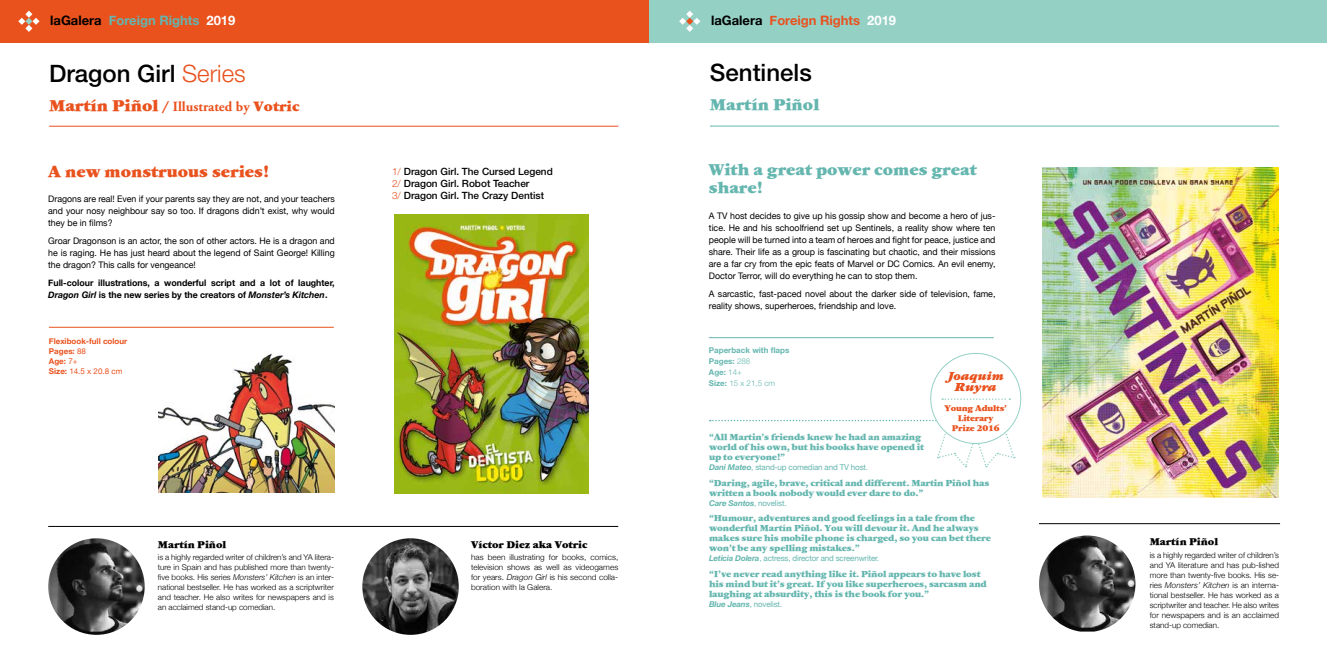
<style>
.page{position:relative;width:1333px;height:667px;background:#fff}
.page>*{position:absolute;margin:0;border:0;box-sizing:border-box;transform-origin:0 0}
.t1{font:500 24px "Helvetica Neue LT";color:#000}
.t2{font:16px/18px "Garamond ITCTT Ultra";color:#64b6af}
.t3{font:16px "Garamond ITCTT Ultra";color:#e9511d}
.t4{font:14px "Adobe Garamond Bold Os F";color:#e9511d}
.t5{font:700 13px "Helvetica Neue";color:#64b6af}
.t6{font:700 13px "Helvetica Neue";color:#e9511d}
.t7{font:700 13px "Helvetica Neue";color:#fff}
.t8{font:italic 900 12px/11px "Garamond ITC";letter-spacing:-.02em;color:#e9511d;text-align:center}
.t9{font:500 10px/12px "Helvetica Neue LT";color:#000}
.t10{font:10px "Garamond ITCTT Ultra";color:#000}
.t11{font:9px/12px "Helvetica Neue";color:#000;text-align:justify}
.t12{font:9px/10px "Garamond ITCTT Ultra";letter-spacing:-.02em;color:#64b6af}
.t13{font:700 9px/12px "Helvetica Neue";color:#000}
.t14{font:8.4px/10.1px "Garamond ITCTT Ultra";letter-spacing:-.02em;color:#e9511d;text-align:center}
.t15{font:300 8px/10px "Helvetica Neue";letter-spacing:.005em;color:#000;text-align:justify}
.t16{font:8px "Helvetica Neue";letter-spacing:-.02em;color:#64b6af}
.t17{font:700 8px/10px "Helvetica Neue";color:#e9511d}
.t18{font:700 8px/11px "Helvetica Neue LT";color:#64b6af}
.t19{font:italic 700 8px "Helvetica Neue";letter-spacing:-.02em;color:#64b6af}
.s1{color:#000}
.s2{color:#fff}
.s3{font-weight:300;color:#e9511d}
.s4{font-family:"Garamond ITCTT Ultra";font-size:16px}
.s5{font-family:"Garamond ITCTT Ultra"}
.s6{font-style:italic}
.s7{font-weight:400}
.s8{font-weight:300}
.s9{font-weight:700;font-style:italic}
.s10{font-weight:400;font-style:normal}
</style>
<div class="page">
<img style="left:158px;top:352px;width:176px;height:140px">
<svg style="left:158px;top:425px;width:11px;height:29px"></svg>
<svg style="left:158px;top:352px;width:35px;height:52px"></svg>
<svg style="left:709px;top:419px;width:227px;height:2px"></svg>
<hr style="left:49px;top:326px;width:285px;height:1px;background:#e9511d">
<hr style="left:49px;top:126px;width:569px;height:1px;background:#e9511d">
<hr style="left:709px;top:337px;width:284px;height:1px;background:#64b6af">
<hr style="left:710px;top:125px;width:568px;height:1px;background:#64b6af">
<hr style="left:1038px;top:522px;width:241px;height:1px;background:#000">
<img style="left:1039px;top:535px;width:96px;height:96px">
<img style="left:394px;top:214px;width:195px;height:279px">
<hr style="left:48px;top:525px;width:570px;height:1px;background:#000">
<img style="left:48px;top:538px;width:97px;height:96px;border-radius:48px">
<img style="left:362px;top:538px;width:97px;height:96px;border-radius:48px">
<div style="left:0;top:0;width:666px;height:43px;background:#e9511d"></div>
<svg style="left:18px;top:11px;width:22px;height:21px"></svg>
<div style="left:649px;top:0;width:678px;height:43px;background:#95d0c5"></div>
<svg style="left:679px;top:11px;width:21px;height:21px"></svg>
<svg style="left:937px;top:428px;width:77px;height:39px"></svg>
<div style="left:930px;top:353px;width:90px;height:90px;background:#fff;border-radius:50%"></div>
<svg style="left:942px;top:398px;width:68px;height:1px"></svg>
<img style="left:1042px;top:167px;width:236px;height:330px">
<h3 class="t5" style="left:50px;top:10px;width:187px"><span class="s1">laGalera</span> Foreign Rights <span class="s2">2019</span></h3>
<h3 class="t6" style="left:711px;top:10px;width:151px"><span class="s1">laGalera</span> Foreign Rights</h3>
<h3 class="t7" style="left:867px;top:10px;width:30px">2019</h3>
<h1 class="t1" style="left:49px;top:59px;width:198px">Dragon Girl <span class="s3">Series</span></h1>
<h3 class="t4" style="left:49px;top:98px;width:252px"><span class="s4">Martín Piñol</span> <span class="s5">/</span> Illustrated by <span class="s5">Votric</span></h3>
<h2 class="t3" style="left:48px;top:162px;width:222px">A new monstruous series!</h2>
<p class="t11" style="left:48px;top:193px;width:288px">Dragons are real! Even if your parents say they are not, and your teachers and your nosy neighbour say so too. If dragons didn’t exist, why would they be in films?</p>
<p class="t11" style="left:48px;top:234px;width:288px">Groar Dragonson is an actor, the son of other actors. He is a dragon and he is raging. He has just heard about the legend of Saint George! Killing the dragon? This calls for vengeance!</p>
<p class="t13" style="left:48px;top:276px;width:288px">Full-colour illustrations, a wonderful script and a lot of laughter,<br><span class="s6">Dragon Girl</span> is the new series by the creators of <span class="s6">Monster’s Kitchen</span>.</p>
<p class="t17" style="left:49px;top:336px;width:80px">Flexibook-full colour<br>Pages: <span class="s7">88<br></span>Age: <span class="s7">7+<br></span>Size: <span class="s7">14.5 x 20.8 cm</span></p>
<p class="t9" style="left:392px;top:165px;width:162px"><span class="s3">1/</span> Dragon Girl. The Cursed Legend<br><span class="s3">2/</span> Dragon Girl. Robot Teacher<br><span class="s3">3/</span> Dragon Girl. The Crazy Dentist</p>
<p class="t10" style="left:158px;top:538px;width:70px">Martín Piñol</p>
<p class="t15" style="left:158px;top:551px;width:178px">is a highly regarded writer of children’s and YA litera&shy;ture in Spain and has published more than twenty&shy;five books. His series <span class="s6">Monsters’ Kitchen</span> is an inter&shy;national bestseller. He has worked as a scriptwriter and teacher. He also writes for newspapers and is an acclaimed stand-up comedian.</p>
<p class="t10" style="left:471px;top:538px;width:118px">Víctor Diez aka Votric</p>
<p class="t15" style="left:471px;top:551px;width:149px">has been illustrating for books, comics, television shows as well as videogames for years. <span class="s6">Dragon Girl</span> is his second colla&shy;boration with la Galera.</p>
<h1 class="t1" style="left:710px;top:58px;width:103px">Sentinels</h1>
<h2 class="t2" style="left:710px;top:96px;width:111px">Martín Piñol</h2>
<h2 class="t2" style="left:709px;top:161px;width:269px">With a great power comes great share!</h2>
<p class="t11" style="left:709px;top:209px;width:288px">A TV host decides to give up his gossip show and become a hero of jus&shy;tice. He and his schoolfriend set up Sentinels, a reality show where ten people will be turned into a team of heroes and fight for peace, justice and share. Their life as a group is fascinating but chaotic, and their missions are a far cry from the epic feats of Marvel or DC Comics. An evil enemy, Doctor Terror, will do everything he can to stop them.</p>
<p class="t11" style="left:709px;top:287px;width:288px">A sarcastic, fast-paced novel about the darker side of television, fame, reality shows, superheroes, friendship and love.</p>
<p class="t18" style="left:709px;top:344px;width:82px">Paperback with flaps<br>Pages: <span class="s8">288<br></span>Age: <span class="s8">14+<br></span>Size: <span class="s8">15 x 21,5 cm</span></p>
<h3 class="t8" style="left:947px;top:370px;width:58px">Joaquim<br>Ruyra</h3>
<p class="t14" style="left:944px;top:403px;width:64px">Young Adults’<br>Literary<br>Prize 2016</p>
<p class="t12" style="left:709px;top:431px;width:217px">“All Martin’s friends knew he had an amazing world of his own, but his books have opened it up to everyone!”</p>
<p class="t16" style="left:709px;top:462px;width:160px"><span class="s9">Dani Mateo</span>, stand-up comedian and TV host.</p>
<p class="t12" style="left:709px;top:477px;width:282px">“Daring, agile, brave, critical and different. Martin Piñol has written a book nobody would ever dare to do.”</p>
<p class="t19" style="left:709px;top:496px;width:79px">Care Santos<span class="s10">, novelist.</span></p>
<p class="t12" style="left:709px;top:513px;width:283px">“Humour, adventures and good feelings in a tale from the wonderful Martín Piñol. You will devour it. And he always makes sure his mobile phone is charged, so you can bet there won’t be any spelling mistakes.”</p>
<p class="t16" style="left:709px;top:553px;width:172px"><span class="s9">Leticia Dolera</span>, actress, director and screenwriter.</p>
<p class="t12" style="left:709px;top:568px;width:279px">“I’ve never read anything like it. Piñol appears to have lost his mind but it’s great. If you like superheroes, sarcasm and laughing at absurdity, this is the book for you.”</p>
<p class="t16" style="left:709px;top:599px;width:75px"><span class="s9">Blue Jeans</span>, novelist.</p>
<p class="t10" style="left:1149px;top:535px;width:70px">Martín Piñol</p>
<p class="t15" style="left:1149px;top:549px;width:131px">is a highly regarded writer of children’s and YA literature and has pub-lished more than twenty-five books. His se&shy;ries <span class="s6">Monsters’ Kitchen</span> is an interna&shy;tional bestseller. He has worked as a scriptwriter and teacher. He also writes for newspapers and is an acclaimed stand-up comedian.</p>
</div>
